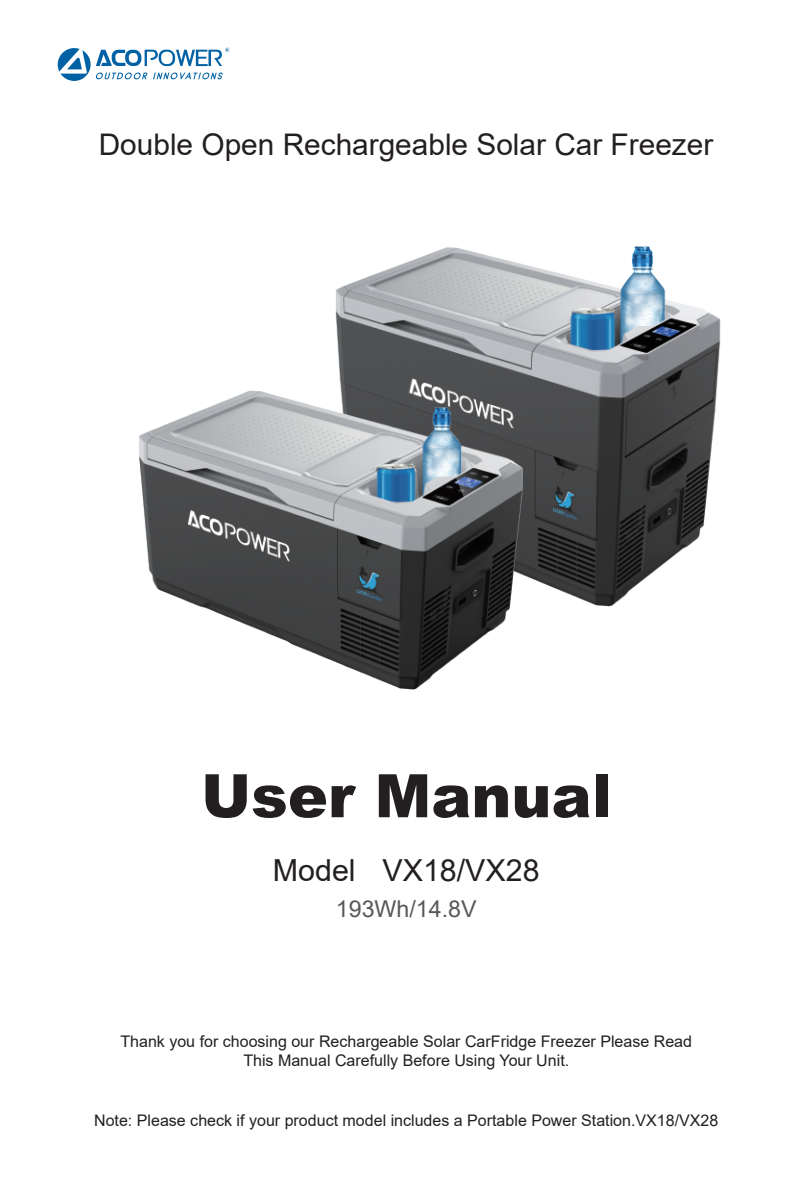
<style>
.page{position:relative;width:806px;height:1185px;background:#fff}
.page>*{position:absolute;margin:0;border:0;box-sizing:border-box;transform-origin:0 0}
.t1{font:900 60px "Arial";color:#231f20}
.t2{font:30.4px "Arial";color:#231f20}
.t3{font:29.8px "Arial";color:#231f20}
.t4{font:23.2px "Arial";color:#57585a}
.t5{font:16px/19.2px "Arial";color:#231f20;text-align:center}
</style>
<div class="page">
<svg style="left:58px;top:48px;width:171px;height:33px"></svg>
<img style="left:335px;top:246px;width:384px;height:72px">
<img style="left:139px;top:318px;width:582px;height:372px">
<h3 class="t3" style="left:99px;top:124px;width:615px">Double Open Rechargeable Solar Car Freezer</h3>
<h1 class="t1" style="left:201px;top:752px;width:411px">User Manual</h1>
<h2 class="t2" style="left:273px;top:850px;width:268px">Model VX18/VX28</h2>
<h3 class="t4" style="left:335px;top:893px;width:142px">193Wh/14.8V</h3>
<p class="t5" style="left:120px;top:1032px;width:573px">Thank you for choosing our Rechargeable Solar CarFridge Freezer Please Read<br>This Manual Carefully Before Using Your Unit.</p>
<p class="t5" style="left:94px;top:1110px;width:625px">Note: Please check if your product model includes a Portable Power Station.VX18/VX28</p>
</div>
